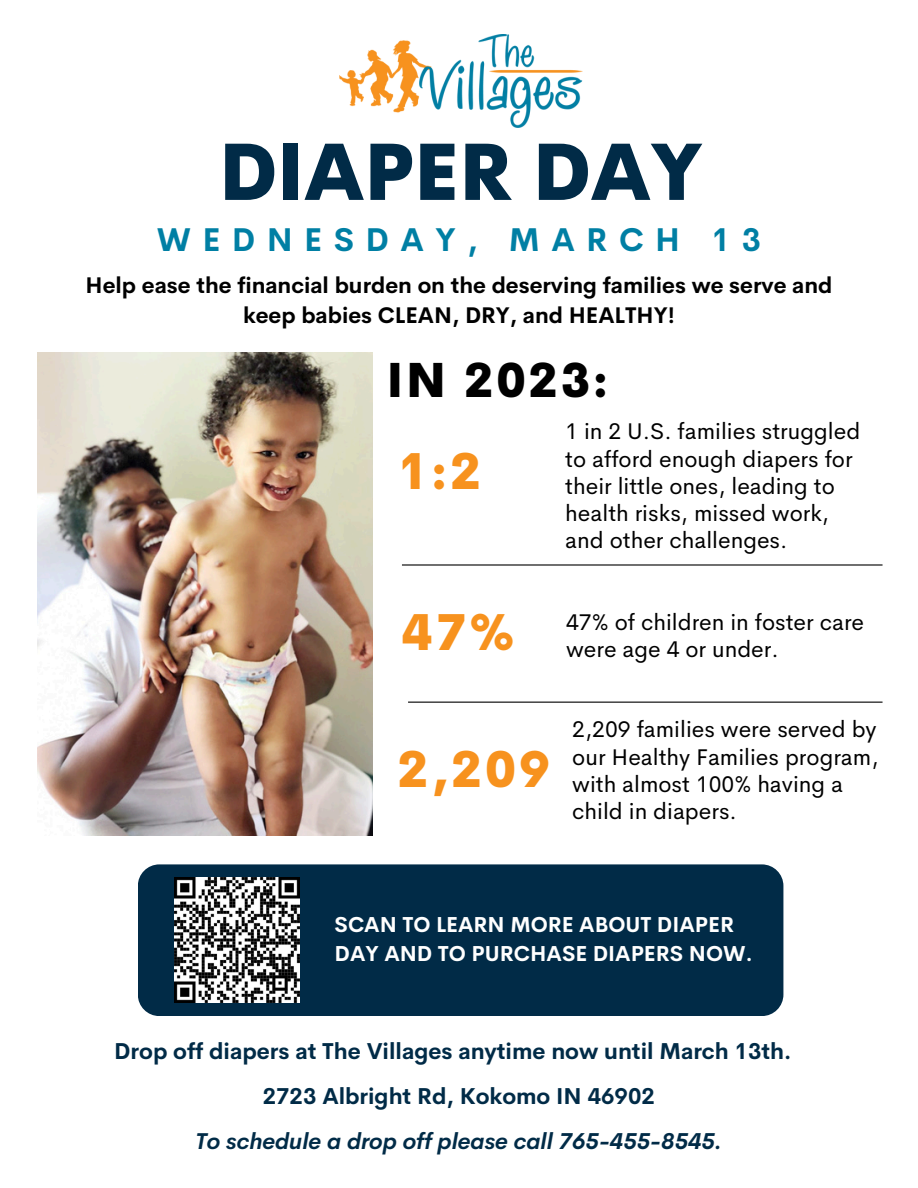
<style>
.page{position:relative;width:918px;height:1188px;background:#fff}
.page>*{position:absolute;margin:0;border:0;box-sizing:border-box;transform-origin:0 0}
.t1{font:800 78.3px "Cerebri Sans";color:#012b47}
.t2{font:800 49.95px "Cerebri Sans";color:#f7921e}
.t3{font:800 47.55px "Cerebri Sans";letter-spacing:.06em;color:#000}
.t4{font:700 32.25px "Cerebri Sans";letter-spacing:.355em;color:#007fa4}
.t5{font:22.8px/27.3px "Cerebri Sans";color:#000}
.t6{font:700 22.5px "Cerebri Sans";color:#012b47}
.t7{font:italic 700 22.5px "Cerebri Sans";color:#012b47}
.t8{font:700 22.2px/30.5px "Cerebri Sans";color:#000;text-align:center}
.t9{font:700 21.15px/29.7px "Cerebri Sans";color:#fff}
</style>
<div class="page">
<img style="left:37px;top:353px;width:335px;height:482px">
<div style="left:138px;top:864px;width:645px;height:152px;background:#012b47;border-radius:21px"></div>
<hr style="left:402px;top:564px;width:481px;height:2px;background:#000">
<img style="left:339px;top:34px;width:243px;height:94px">
<hr style="left:408px;top:702px;width:475px;height:1px;background:#000">
<img style="left:174px;top:878px;width:125px;height:124px">
<p class="t1" style="left:219px;top:122px;width:485px">DIAPER DAY</p>
<p class="t4" style="left:157px;top:218px;width:606px">WEDNESDAY, MARCH 13</p>
<h1 class="t8" style="left:86px;top:270px;width:748px">Help ease the financial burden on the deserving families we serve and keep babies CLEAN, DRY, and HEALTHY!</h1>
<h3 class="t3" style="left:387px;top:350px;width:223px">IN 2023:</h3>
<h5 class="t5" style="left:565px;top:418px;width:296px">1 in 2 U.S. families struggled to afford enough diapers for their little ones, leading to health risks, missed work, and other challenges.</h5>
<h2 class="t2" style="left:398px;top:439px;width:85px">1:2</h2>
<p class="t2" style="left:402px;top:600px;width:114px">47%</p>
<h2 class="t5" style="left:566px;top:608px;width:300px">47% of children in foster care were age 4 or under.</h2>
<h2 class="t2" style="left:398px;top:737px;width:154px">2,209</h2>
<p class="t5" style="left:572px;top:716px;width:308px">2,209 families were served by our Healthy Families program, with almost 100% having a child in diapers.</p>
<p class="t9" style="left:335px;top:909px;width:419px">SCAN TO LEARN MORE ABOUT DIAPER<br>DAY AND TO PURCHASE DIAPERS NOW.</p>
<p class="t6" style="left:114px;top:1037px;width:679px">Drop off diapers at The Villages anytime now until March 13th.</p>
<p class="t6" style="left:263px;top:1082px;width:394px">2723 Albright Rd, Kokomo IN 46902</p>
<h2 class="t7" style="left:195px;top:1127px;width:528px">To schedule a drop off please call 765-455-8545.</h2>
</div>
